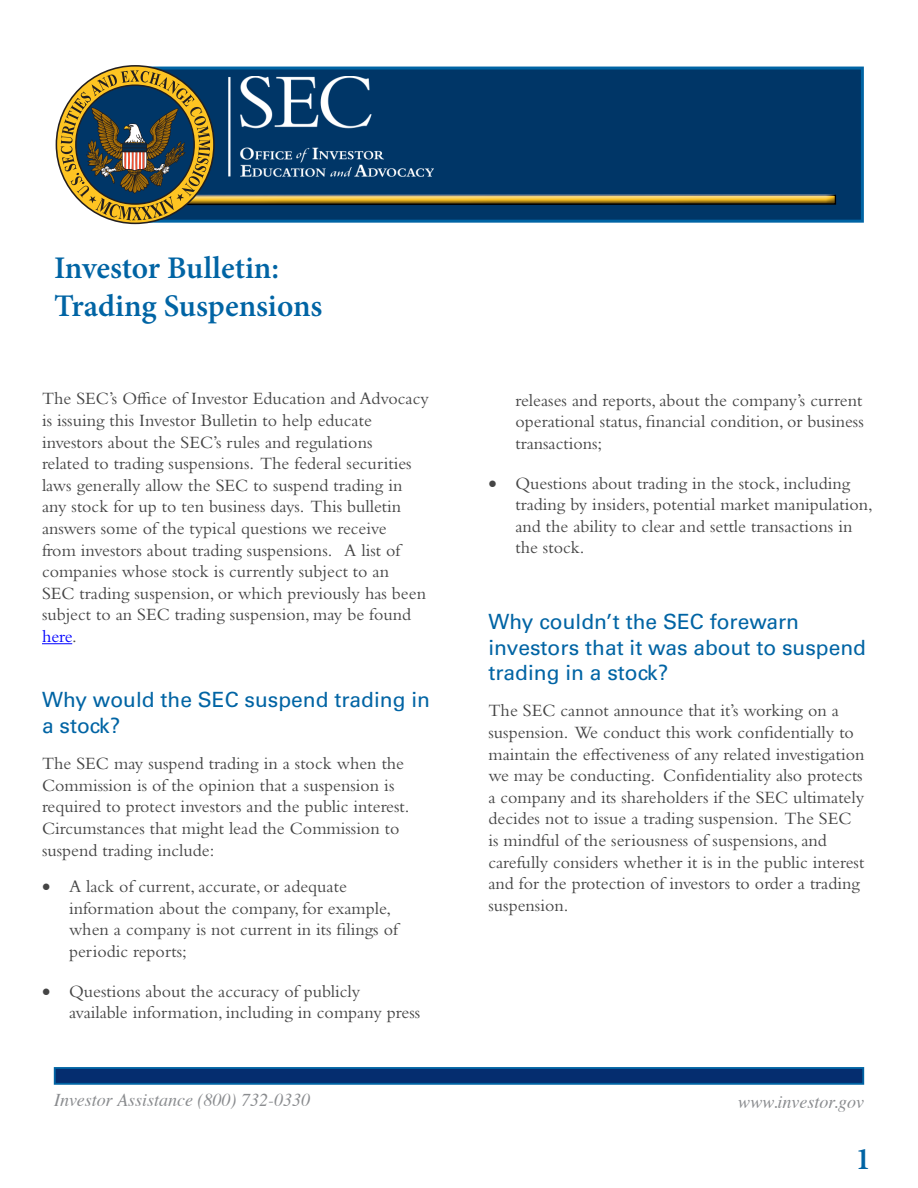
<style>
.page{position:relative;width:918px;height:1188px;background:#fff}
.page>*{position:absolute;margin:0;border:0;box-sizing:border-box;transform-origin:0 0}
.t1{font:600 31.5px/37.8px "Minion Pro";letter-spacing:-.005em;color:#0064a4}
.t2{font:21px/25.2px "Univers LT Std";color:#0064a4}
.List_Paragraph{font:18px/21.6px "Bembo Std";color:#454545}
.t3{font:italic 18px "Times";color:#8a8c8f}
.t4{font:18px "Bembo Std";color:#00f}
.s1{color:#454545}
</style>
<div class="page">
<div style="left:125px;top:67px;width:739px;height:156px;background:#003667;border:3px solid #0064a4"></div>
<hr style="left:42px;top:643px;width:30px;height:1px;background:#00f">
<div style="left:54px;top:1067px;width:810px;height:18px;background:#052d6f;border:2px solid #0064a4"></div>
<div style="left:170px;top:193px;width:668px;height:11px;background:#fff;opacity:.75"></div>
<div style="left:170px;top:195px;width:668px;height:12px;background:#231f20;opacity:.75"></div>
<svg style="left:56px;top:65px;width:159px;height:159px"></svg>
<img style="left:228px;top:77px;width:205px;height:100px">
<p class="t1" style="left:54px;top:249px;width:270px">Investor Bulletin:<br>Trading Suspensions</p>
<p class="List_Paragraph" style="left:42px;top:388px;width:388px">The SEC’s Office of Investor Education and Advocacy is issuing this Investor Bulletin to help educate investors about the SEC’s rules and regulations<br>related to trading suspensions. The federal securities laws generally allow the SEC to suspend trading in any stock for up to ten business days. This bulletin answers some of the typical questions we receive<br>from investors about trading suspensions. A list of companies whose stock is currently subject to an<br>SEC trading suspension, or which previously has been subject to an SEC trading suspension, may be found</p>
<p class="t4" style="left:42px;top:626px;width:36px">here<span class="s1">.</span></p>
<p class="t2" style="left:42px;top:687px;width:390px">Why would the SEC suspend trading in a stock?</p>
<p class="List_Paragraph" style="left:42px;top:752px;width:369px">The SEC may suspend trading in a stock when the Commission is of the opinion that a suspension is required to protect investors and the public interest.<br>Circumstances that might lead the Commission to suspend trading include:</p>
<p class="List_Paragraph" style="left:69px;top:875px;width:330px;text-indent:-27px">• A lack of current, accurate, or adequate information about the company, for example, when a company is not current in its filings of periodic reports;</p>
<p class="List_Paragraph" style="left:69px;top:980px;width:353px;text-indent:-27px">• Questions about the accuracy of publicly available information, including in company press</p>
<p class="List_Paragraph" style="left:515px;top:389px;width:350px;text-align:justify">releases and reports, about the company’s current operational status, financial condition, or business transactions;</p>
<p class="List_Paragraph" style="left:515px;top:472px;width:359px;text-indent:-27px">• Questions about trading in the stock, including trading by insiders, potential market manipulation, and the ability to clear and settle transactions in the stock.</p>
<p class="t2" style="left:488px;top:609px;width:379px">Why couldn’t the SEC forewarn investors that it was about to suspend trading in a stock?</p>
<p class="List_Paragraph" style="left:488px;top:700px;width:378px">The SEC cannot announce that it’s working on a suspension. We conduct this work confidentially to maintain the effectiveness of any related investigation we may be conducting. Confidentiality also protects a company and its shareholders if the SEC ultimately decides not to issue a trading suspension. The SEC is mindful of the seriousness of suspensions, and carefully considers whether it is in the public interest and for the protection of investors to order a trading suspension.</p>
<p class="t3" style="left:54px;top:1085px;width:258px">Investor Assistance (800) 732-0330</p>
<p class="t3" style="left:738px;top:1086px;width:127px">www.investor.gov</p>
<p class="t1" style="left:855px;top:1140px;width:17px">1</p>
</div>
